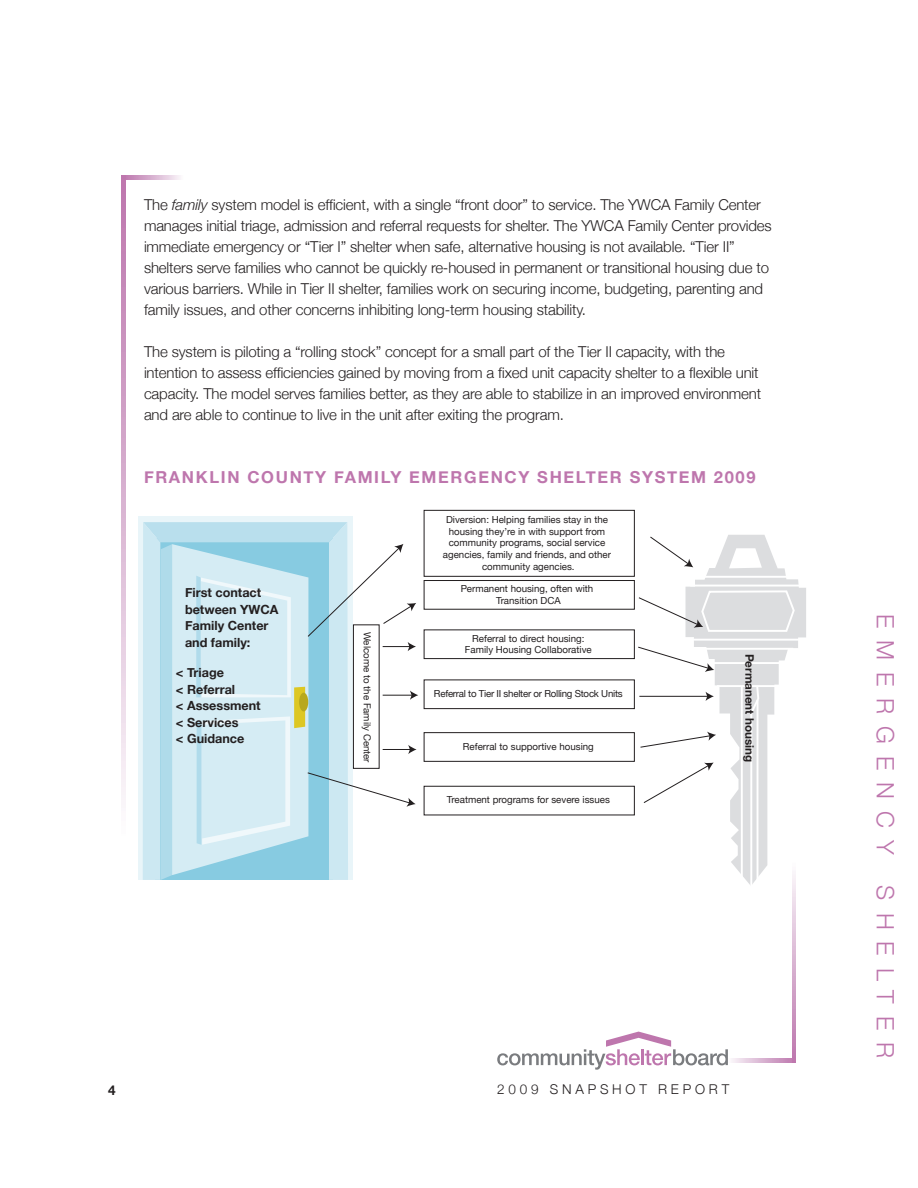
<style>
.page{position:relative;width:918px;height:1188px;background:#fff}
.page>*{position:absolute;margin:0;border:0;box-sizing:border-box;transform-origin:0 0}
.Boxed_Info{font:300 24px "Helvetica Neue";letter-spacing:.5em;color:#be76ad}
.Subhead{font:700 16.5px "Helvetica Neue";letter-spacing:.1em;color:#be76ad}
.Copy{font:300 15px/21px "Helvetica Neue";letter-spacing:-.01em;color:#231f20}
.t1{font:300 13.5px "Helvetica Neue";letter-spacing:.28em;color:#231f20}
.t2{font:700 13.5px "Helvetica Neue";color:#231f20}
.t3{font:700 12.6px/16.5px "Helvetica Neue";color:#231f20}
.t4{font:700 11.7px "Helvetica Neue";color:#231f20}
.t5{font:9.75px/11.7px "Helvetica Neue";color:#231f20;text-align:center}
.t6{font:9.75px "Helvetica Neue";letter-spacing:-.025em;color:#231f20}
.s1{font-style:italic}
</style>
<div class="page">
<svg style="left:732px;top:1059px;width:60px;height:3px"></svg>
<svg style="left:126px;top:176px;width:54px;height:3px"></svg>
<svg style="left:122px;top:176px;width:4px;height:624px;background:#d8b1d0"></svg>
<svg style="left:497px;top:1032px;width:231px;height:38px"></svg>
<svg style="left:792px;top:890px;width:4px;height:172px"></svg>
<div style="left:138px;top:516px;width:214px;height:364px;background:#e9f5f9"></div>
<div style="left:424px;top:510px;width:211px;height:67px;border:1px solid #231f20"></div>
<div style="left:424px;top:580px;width:211px;height:29px;border:1px solid #231f20"></div>
<div style="left:424px;top:630px;width:211px;height:29px;border:1px solid #231f20"></div>
<div style="left:424px;top:732px;width:211px;height:30px;border:1px solid #231f20"></div>
<div style="left:424px;top:680px;width:211px;height:29px;border:1px solid #231f20"></div>
<div style="left:424px;top:786px;width:211px;height:29px;border:1px solid #231f20"></div>
<svg style="left:638px;top:535px;width:168px;height:355px"></svg>
<svg style="left:143px;top:522px;width:275px;height:358px"></svg>
<p class="Copy" style="left:144px;top:193px;width:629px">The <span class="s1">family</span> system model is efficient, with a single “front door” to service. The YWCA Family Center manages initial triage, admission and referral requests for shelter. The YWCA Family Center provides immediate emergency or “Tier I” shelter when safe, alternative housing is not available. “Tier II” shelters serve families who cannot be quickly re-housed in permanent or transitional housing due to various barriers. While in Tier II shelter, families work on securing income, budgeting, parenting and family issues, and other concerns inhibiting long-term housing stability.</p>
<p class="Copy" style="left:144px;top:340px;width:619px">The system is piloting a “rolling stock” concept for a small part of the Tier II capacity, with the intention to assess efficiencies gained by moving from a fixed unit capacity shelter to a flexible unit capacity. The model serves families better, as they are able to stabilize in an improved environment and are able to continue to live in the unit after exiting the program.</p>
<p class="Subhead" style="left:144px;top:466px;width:613px">FRANKLIN COUNTY FAMILY EMERGENCY SHELTER SYSTEM 2009</p>
<p class="t3" style="left:185px;top:584px;width:95px">First contact between YWCA<br>Family Center and family:</p>
<p class="t3" style="left:176px;top:664px;width:86px">&lt; Triage<br>&lt; Referral<br>&lt; Assessment &lt; Services<br>&lt; Guidance</p>
<p class="t5" style="left:373px;top:632px;width:132px;rotate:90deg">Welcome to the Family Center</p>
<p class="t5" style="left:443px;top:514px;width:170px">Diversion: Helping families stay in the housing they’re in with support from community programs, social service agencies, family and friends, and other community agencies.</p>
<p class="t5" style="left:461px;top:583px;width:134px">Permanent housing, often with<br>Transition DCA</p>
<p class="t5" style="left:465px;top:632px;width:128px">Referral to direct housing:<br>Family Housing Collaborative</p>
<p class="t6" style="left:434px;top:687px;width:190px">Referral to Tier II shelter or Rolling Stock Units</p>
<p class="t5" style="left:463px;top:741px;width:132px">Referral to supportive housing</p>
<p class="t5" style="left:447px;top:794px;width:165px">Treatment programs for severe issues</p>
<p class="t4" style="left:757px;top:654px;width:110px;rotate:90deg">Permanent housing</p>
<p class="t2" style="left:108px;top:1081px;width:9px">4</p>
<p class="t1" style="left:497px;top:1081px;width:233px">2009 SNAPSHOT REPORT</p>
<p class="Boxed_Info" style="left:900px;top:614px;width:243px;rotate:90deg">EMERGENCY</p>
<p class="Boxed_Info" style="left:900px;top:885px;width:174px;rotate:90deg">SHELTER</p>
</div>
